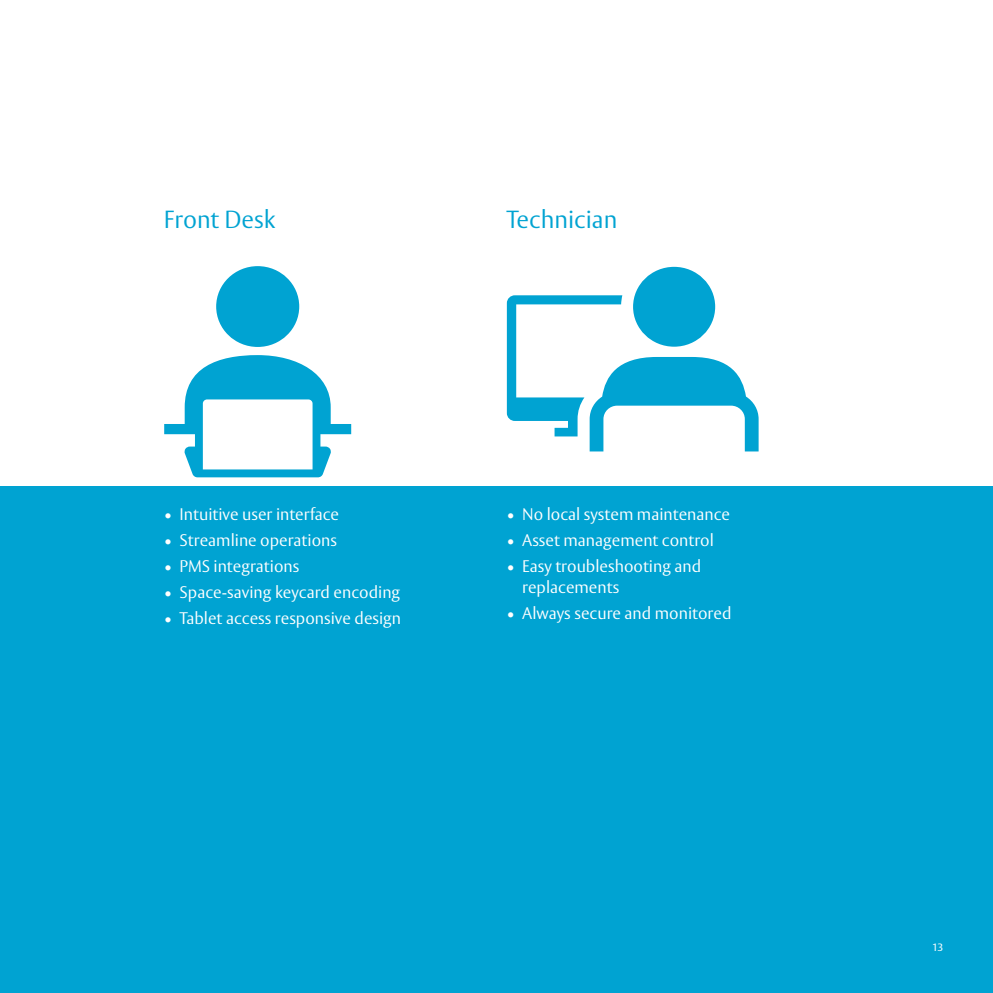
<style>
.page{position:relative;width:993px;height:993px;background:#fff}
.page>*{position:absolute;margin:0;border:0;box-sizing:border-box;transform-origin:0 0}
.Vesta_Light_blue_9_5{font:300 24.5px "ASSA Vesta";color:#00a3d2}
.t1{font:300 16.62px/21px "ASSA Vesta";color:#fff}
._5_Captions{font:10.5px "ASSA Vesta";color:#fff}
</style>
<div class="page">
<div style="left:0;top:486px;width:992px;height:506px;background:#00a3d2"></div>
<svg style="left:164px;top:355px;width:187px;height:122px"></svg>
<div style="left:216px;top:266px;width:83px;height:81px;background:#00a3d2;border-radius:50%"></div>
<svg style="left:506px;top:295px;width:252px;height:156px"></svg>
<div style="left:633px;top:267px;width:82px;height:79px;background:#00a3d2;border-radius:50%"></div>
<p class="Vesta_Light_blue_9_5" style="left:164px;top:204px;width:113px">Front Desk</p>
<p class="Vesta_Light_blue_9_5" style="left:506px;top:204px;width:112px">Technician</p>
<p class="t1" style="left:164px;top:504px;width:177px">• Intuitive user interface</p>
<p class="t1" style="left:164px;top:530px;width:175px">• Streamline operations</p>
<p class="t1" style="left:164px;top:556px;width:137px">• PMS integrations</p>
<p class="t1" style="left:164px;top:582px;width:238px">• Space-saving keycard encoding</p>
<p class="t1" style="left:164px;top:608px;width:239px">• Tablet access responsive design</p>
<p class="t1" style="left:506px;top:504px;width:225px">• No local system maintenance</p>
<p class="t1" style="left:506px;top:530px;width:209px">• Asset management control</p>
<p class="t1" style="left:522px;top:556px;width:180px;text-indent:-16px">• Easy troubleshooting and replacements</p>
<p class="t1" style="left:506px;top:603px;width:226px">• Always secure and monitored</p>
<p class="_5_Captions" style="left:931px;top:941px;width:13px">13</p>
</div>
